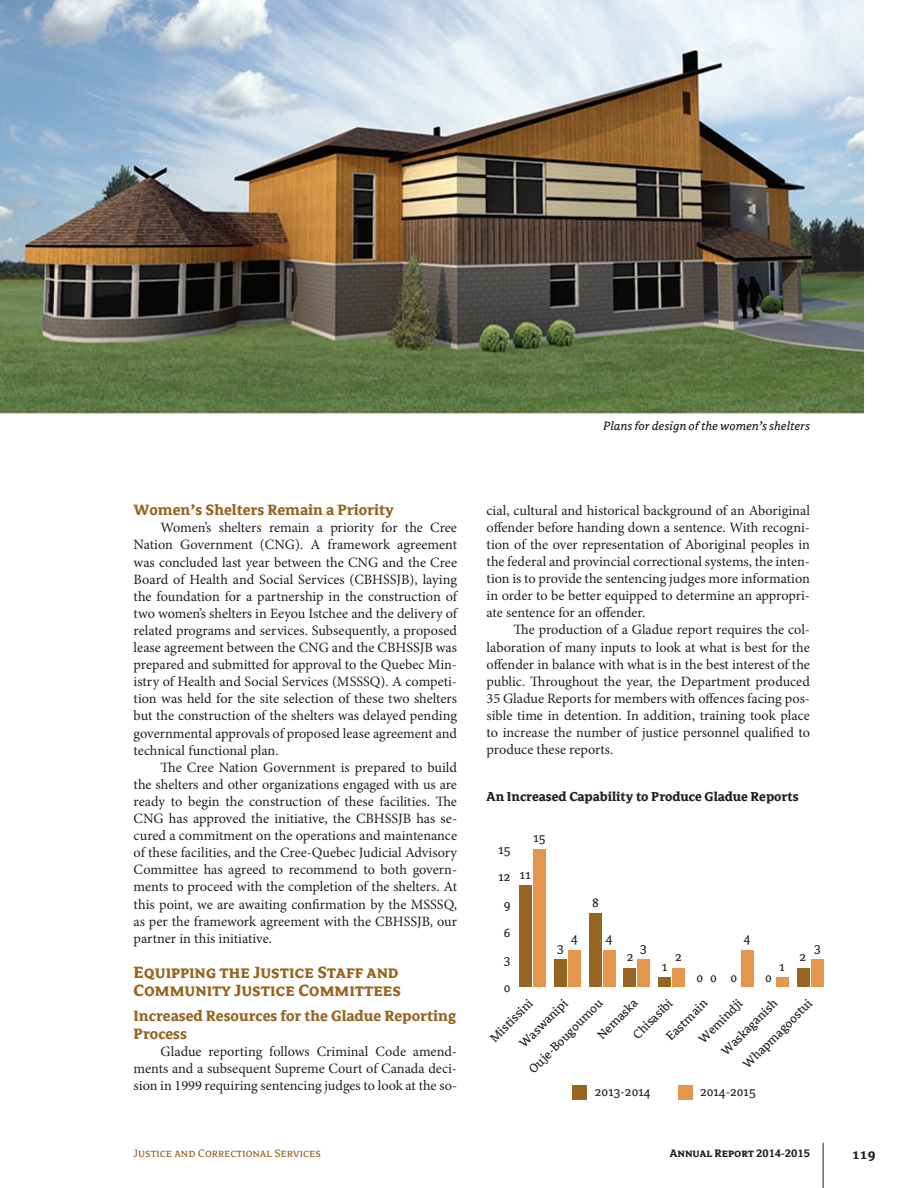
<style>
.page{position:relative;width:918px;height:1188px;background:#fff}
.page>*{position:absolute;margin:0;border:0;box-sizing:border-box;transform-origin:0 0}
.t1{font:18px/18px "Avance Bold SC";color:#976521}
.t2{font:700 16.5px/18px "Avance";color:#976521}
.t3{font:700 15px "Avance";color:#231f20}
.t4{font:14.25px/17.1px "Minion Pro";color:#231f20;text-align:justify}
.t5{font:700 14.25px "Avance";color:#231f20}
.t6{font:13.5px "Avance";color:#231f20}
.t7{font:italic 13.5px "Avance";color:#231f20}
.t8{font:12px "Avance Regular SC";color:#976521}
.t9{font:12px "Avance Bold SC";color:#231f20}
</style>
<div class="page">
<hr style="left:823px;top:1143px;width:1px;height:45px;background:#231f20">
<img style="left:0;top:0;width:864px;height:413px">
<div style="left:534px;top:849px;width:12px;height:138px;background:#e4974c"></div>
<div style="left:568px;top:950px;width:13px;height:37px;background:#e4974c"></div>
<div style="left:603px;top:950px;width:12px;height:37px;background:#e4974c"></div>
<div style="left:638px;top:959px;width:12px;height:28px;background:#e4974c"></div>
<div style="left:672px;top:969px;width:13px;height:18px;background:#e4974c"></div>
<div style="left:742px;top:950px;width:12px;height:37px;background:#e4974c"></div>
<div style="left:776px;top:978px;width:13px;height:9px;background:#e4974c"></div>
<div style="left:811px;top:959px;width:12px;height:28px;background:#e4974c"></div>
<div style="left:520px;top:886px;width:12px;height:101px;background:#976521"></div>
<div style="left:554px;top:959px;width:13px;height:28px;background:#976521"></div>
<div style="left:589px;top:913px;width:12px;height:74px;background:#976521"></div>
<div style="left:624px;top:969px;width:12px;height:18px;background:#976521"></div>
<div style="left:658px;top:978px;width:13px;height:9px;background:#976521"></div>
<div style="left:797px;top:969px;width:13px;height:18px;background:#976521"></div>
<div style="left:573px;top:1086px;width:14px;height:14px;background:#976521"></div>
<div style="left:678px;top:1086px;width:14px;height:14px;background:#e4974c"></div>
<p class="t7" style="left:603px;top:419px;width:208px">Plans for design of the women’s shelters</p>
<p class="t2" style="left:134px;top:501px;width:262px">Women’s Shelters Remain a Priority</p>
<p class="t4" style="left:134px;top:519px;width:325px;text-indent:27px">Women’s shelters remain a priority for the Cree Nation Government (CNG). A framework agreement was concluded last year between the CNG and the Cree Board of Health and Social Services (CBHSSJB), laying the foundation for a partnership in the construction of two women’s shelters in Eeyou Istchee and the delivery of related programs and services. Subsequently, a proposed lease agreement between the CNG and the CBHSSJB was prepared and submitted for approval to the Quebec Min&shy;istry of Health and Social Services (MSSSQ). A competi&shy;tion was held for the site selection of these two shelters but the construction of the shelters was delayed pending governmental approvals of proposed lease agreement and technical functional plan.</p>
<p class="t4" style="left:134px;top:759px;width:325px;text-indent:27px">The Cree Nation Government is prepared to build the shelters and other organizations engaged with us are ready to begin the construction of these facilities. The CNG has approved the initiative, the CBHSSJB has se&shy;cured a commitment on the operations and maintenance of these facilities, and the Cree-Quebec Judicial Advisory Committee has agreed to recommend to both govern&shy;ments to proceed with the completion of the shelters. At this point, we are awaiting confirmation by the MSSSQ, as per the framework agreement with the CBHSSJB, our partner in this initiative.</p>
<p class="t1" style="left:134px;top:963px;width:269px">Equipping the Justice Staff and<br>Community Justice Committees</p>
<p class="t2" style="left:134px;top:1007px;width:324px">Increased Resources for the Gladue Reporting<br>Process</p>
<p class="t4" style="left:134px;top:1043px;width:325px;text-indent:27px">Gladue reporting follows Criminal Code amend&shy;ments and a subsequent Supreme Court of Canada deci&shy;sion in 1999 requiring sentencing judges to look at the so-</p>
<p class="t8" style="left:134px;top:1147px;width:189px">Justice and Correctional Services</p>
<p class="t4" style="left:487px;top:502px;width:325px">cial, cultural and historical background of an Aboriginal offender before handing down a sentence. With recogni&shy;tion of the over representation of Aboriginal peoples in the federal and provincial correctional systems, the inten&shy;tion is to provide the sentencing judges more information in order to be better equipped to determine an appropri&shy;ate sentence for an offender.</p>
<p class="t4" style="left:487px;top:621px;width:325px;text-indent:27px">The production of a Gladue report requires the col&shy;laboration of many inputs to look at what is best for the offender in balance with what is in the best interest of the public. Throughout the year, the Department produced 35 Gladue Reports for members with offences facing pos&shy;sible time in detention. In addition, training took place to increase the number of justice personnel qualified to produce these reports.</p>
<p class="t5" style="left:487px;top:789px;width:314px">An Increased Capability to Produce Gladue Reports</p>
<p class="t6" style="left:498px;top:843px;width:14px">15</p>
<p class="t6" style="left:498px;top:870px;width:14px">12</p>
<p class="t6" style="left:504px;top:898px;width:8px">9</p>
<p class="t6" style="left:504px;top:926px;width:8px">6</p>
<p class="t6" style="left:504px;top:953px;width:8px">3</p>
<p class="t6" style="left:504px;top:981px;width:8px">0</p>
<p class="t6" style="left:533px;top:831px;width:14px">15</p>
<p class="t6" style="left:520px;top:868px;width:12px">11</p>
<p class="t6" style="left:557px;top:941px;width:8px">3</p>
<p class="t6" style="left:571px;top:931px;width:8px">4</p>
<p class="t6" style="left:592px;top:896px;width:8px">8</p>
<p class="t6" style="left:606px;top:931px;width:8px">4</p>
<p class="t6" style="left:744px;top:931px;width:8px">4</p>
<p class="t6" style="left:640px;top:941px;width:8px">3</p>
<p class="t6" style="left:814px;top:941px;width:8px">3</p>
<p class="t6" style="left:627px;top:950px;width:8px">2</p>
<p class="t6" style="left:675px;top:950px;width:8px">2</p>
<p class="t6" style="left:800px;top:950px;width:8px">2</p>
<p class="t6" style="left:662px;top:960px;width:7px">1</p>
<p class="t6" style="left:780px;top:960px;width:7px">1</p>
<p class="t6" style="left:697px;top:971px;width:42px">00 0</p>
<p class="t6" style="left:765px;top:971px;width:8px">0</p>
<p class="t6" style="left:487px;top:1035px;width:56px;rotate:-45deg">Mistissini</p>
<p class="t6" style="left:740px;top:1061px;width:93px;rotate:-45deg">Whapmagoostui</p>
<p class="t6" style="left:700px;top:1085px;width:57px">2014-2015</p>
<p class="t6" style="left:719px;top:1048px;width:75px;rotate:-45deg">Waskaganish</p>
<p class="t6" style="left:696px;top:1036px;width:58px;rotate:-45deg">Wemindji</p>
<p class="t6" style="left:517px;top:1040px;width:64px;rotate:-45deg">Waswanipi</p>
<p class="t6" style="left:630px;top:1032px;width:52px;rotate:-45deg">Chisasibi</p>
<p class="t6" style="left:663px;top:1034px;width:54px;rotate:-45deg">Eastmain</p>
<p class="t6" style="left:595px;top:1032px;width:52px;rotate:-45deg">Nemaska</p>
<p class="t6" style="left:526px;top:1066px;width:100px;rotate:-45deg">Ouje-Bougoumou</p>
<p class="t6" style="left:595px;top:1085px;width:57px">2013-2014</p>
<p class="t9" style="left:670px;top:1147px;width:142px">Annual Report 2014-2015</p>
<p class="t3" style="left:852px;top:1147px;width:25px">119</p>
</div>
